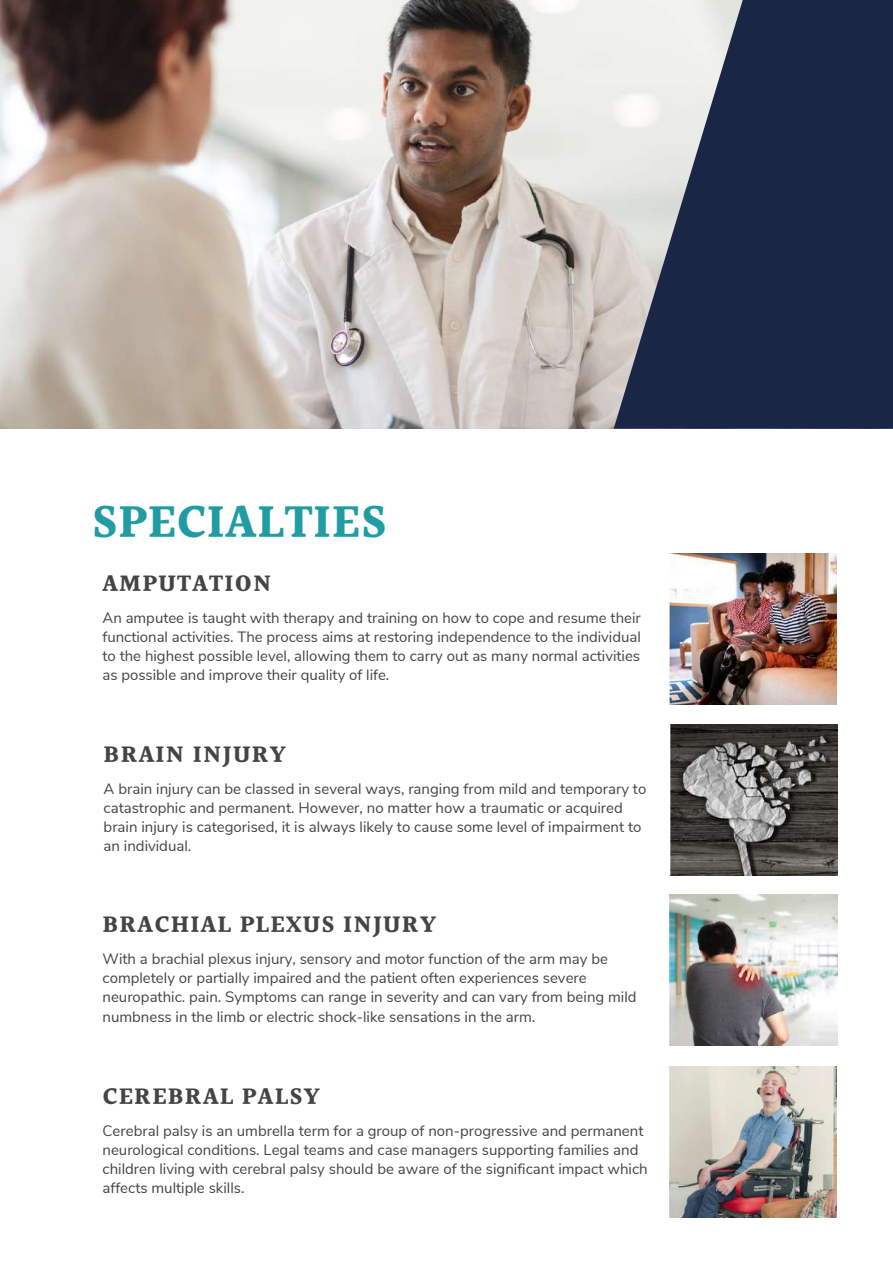
<style>
.page{position:relative;width:893px;height:1264px;background:#fff}
.page>*{position:absolute;margin:0;border:0;box-sizing:border-box;transform-origin:0 0}
.t1{font:700 47.4px "Halant";letter-spacing:.01em;color:#209ca2}
.t2{font:700 24px "Halant";letter-spacing:.05em;color:#444}
.t3{font:700 23.85px "Halant";letter-spacing:.05em;color:#444}
.t4{font:15px/19px "Nunito Sans";color:#444}
</style>
<div class="page">
<img style="left:0;top:0;width:613px;height:429px">
<svg style="left:613px;top:0;width:279px;height:429px;background:#49536a"></svg>
<img style="left:669px;top:553px;width:167px;height:151px">
<img style="left:670px;top:724px;width:167px;height:151px">
<img style="left:669px;top:895px;width:168px;height:150px">
<img style="left:669px;top:1066px;width:167px;height:151px">
<h1 class="t1" style="left:92px;top:487px;width:296px">SPECIALTIES</h1>
<h3 class="t3" style="left:102px;top:566px;width:170px">AMPUTATION</h3>
<p class="t4" style="left:102px;top:608px;width:539px;text-align:justify">An amputee is taught with therapy and training on how to cope and resume their functional activities. The process aims at restoring independence to the individual to the highest possible level, allowing them to carry out as many normal activities as possible and improve their quality of life.</p>
<h2 class="t2" style="left:104px;top:736px;width:184px">BRAIN INJURY</h2>
<p class="t4" style="left:104px;top:779px;width:544px">A brain injury can be classed in several ways, ranging from mild and temporary to catastrophic and permanent. However, no matter how a traumatic or acquired brain injury is categorised, it is always likely to cause some level of impairment to an individual.</p>
<h2 class="t2" style="left:102px;top:907px;width:335px">BRACHIAL PLEXUS INJURY</h2>
<p class="t4" style="left:102px;top:949px;width:535px">With a brachial plexus injury, sensory and motor function of the arm may be completely or partially impaired and the patient often experiences severe neuropathic. pain. Symptoms can range in severity and can vary from being mild numbness in the limb or electric shock-like sensations in the arm.</p>
<h2 class="t2" style="left:102px;top:1078px;width:219px">CEREBRAL PALSY</h2>
<p class="t4" style="left:102px;top:1121px;width:546px">Cerebral palsy is an umbrella term for a group of non-progressive and permanent neurological conditions. Legal teams and case managers supporting families and children living with cerebral palsy should be aware of the significant impact which affects multiple skills.</p>
</div>
